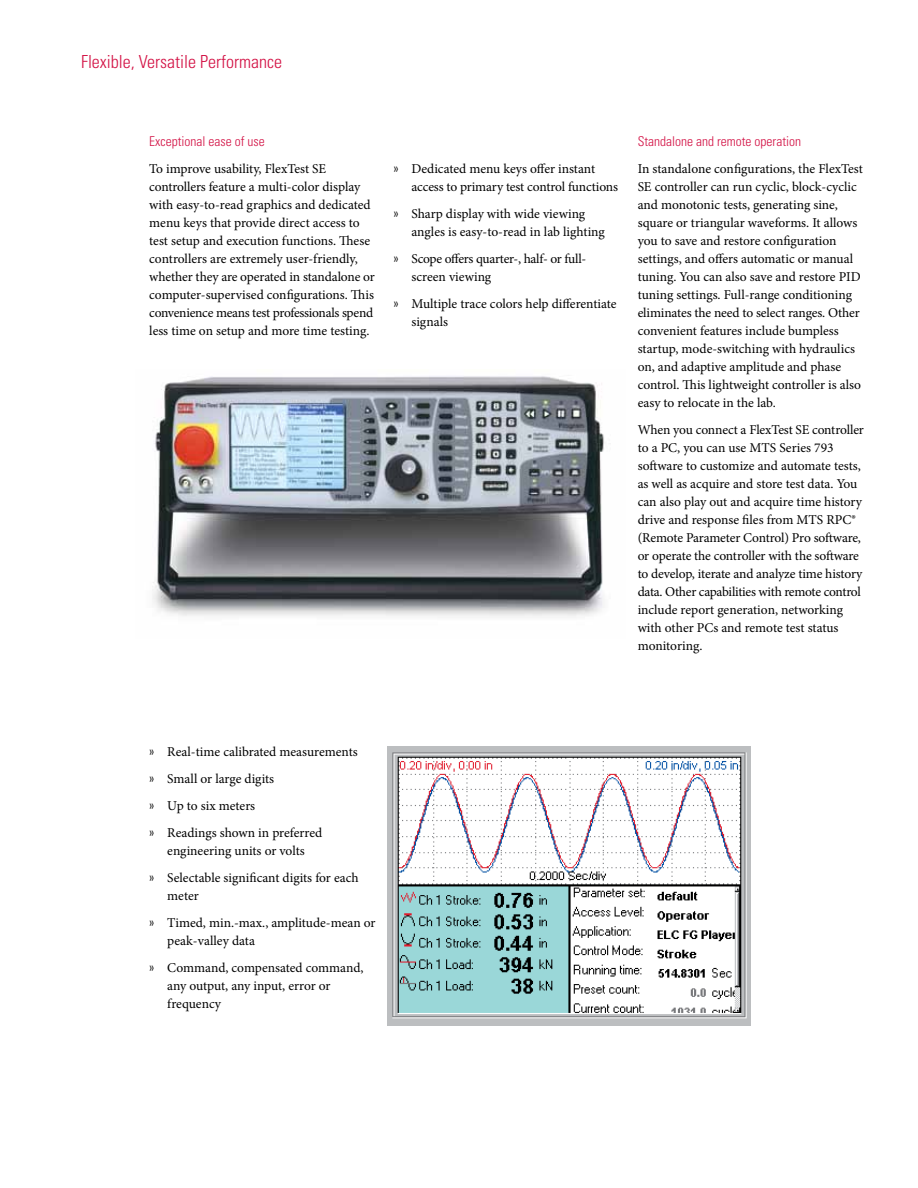
<style>
.page{position:relative;width:918px;height:1188px;background:#fff}
.page>*{position:absolute;margin:0;border:0;box-sizing:border-box;transform-origin:0 0}
.t1{font:300 condensed 18px "Univers";color:#d31245}
.t2{font:13.5px/18px "Minion Pro";letter-spacing:-.005em;color:#000}
.t3{font:300 condensed 13.5px "Univers";color:#d31245}
.s1{font-family:"Univers";font-weight:300;font-stretch:condensed}
</style>
<div class="page">
<img style="left:152px;top:376px;width:452px;height:241px">
<img style="left:387px;top:746px;width:364px;height:280px">
<h1 class="t1" style="left:81px;top:51px;width:203px">Flexible, Versatile Performance</h1>
<p class="t3" style="left:149px;top:133px;width:117px">Exceptional ease of use</p>
<p class="t2" style="left:149px;top:159px;width:227px">To improve usability, FlexTest SE controllers feature a multi-color display with easy-to-read graphics and dedicated menu keys that provide direct access to test setup and execution functions. These controllers are extremely user-friendly, whether they are operated in standalone or computer-supervised configurations. This convenience means test professionals spend less time on setup and more time testing.</p>
<p class="t2" style="left:411px;top:160px;width:208px;text-indent:-18px"><span class="s1">»</span> Dedicated menu keys offer instant access to primary test control functions</p>
<p class="t2" style="left:411px;top:205px;width:195px;text-indent:-18px"><span class="s1">»</span> Sharp display with wide viewing angles is easy-to-read in lab lighting</p>
<p class="t2" style="left:411px;top:250px;width:177px;text-indent:-18px"><span class="s1">»</span> Scope offers quarter-, half- or full&shy;screen viewing</p>
<p class="t2" style="left:411px;top:295px;width:207px;text-indent:-18px"><span class="s1">»</span> Multiple trace colors help differentiate signals</p>
<p class="t3" style="left:638px;top:133px;width:165px">Standalone and remote operation</p>
<p class="t2" style="left:638px;top:159px;width:227px">In standalone configurations, the FlexTest SE controller can run cyclic, block-cyclic and monotonic tests, generating sine, square or triangular waveforms. It allows you to save and restore configuration settings, and offers automatic or manual tuning. You can also save and restore PID tuning settings. Full-range conditioning eliminates the need to select ranges. Other convenient features include bumpless startup, mode-switching with hydraulics on, and adaptive amplitude and phase control. This lightweight controller is also easy to relocate in the lab.</p>
<p class="t2" style="left:638px;top:420px;width:228px">When you connect a FlexTest SE controller to a PC, you can use MTS Series 793 software to customize and automate tests, as well as acquire and store test data. You can also play out and acquire time history drive and response files from MTS RPC® (Remote Parameter Control) Pro software, or operate the controller with the software to develop, iterate and analyze time history data. Other capabilities with remote control include report generation, networking with other PCs and remote test status monitoring.</p>
<p class="t2" style="left:149px;top:738px;width:210px;line-height:27px"><span class="s1">»</span> Real-time calibrated measurements <span class="s1">»</span> Small or large digits<br><span class="s1">»</span> Up to six meters<br><span class="s1">»</span> Readings shown in preferred</p>
<p class="t2" style="left:149px;top:837px;width:211px;line-height:27px;text-indent:18px">engineering units or volts<br><span class="s1">»</span> Selectable significant digits for each</p>
<p class="t2" style="left:149px;top:882px;width:228px;line-height:27px;text-indent:18px">meter<br><span class="s1">»</span> Timed, min.-max., amplitude-mean or</p>
<p class="t2" style="left:149px;top:927px;width:216px;line-height:27px;text-indent:18px">peak-valley data<br><span class="s1">»</span> Command, compensated command,</p>
<p class="t2" style="left:167px;top:977px;width:165px">any output, any input, error or frequency</p>
</div>
